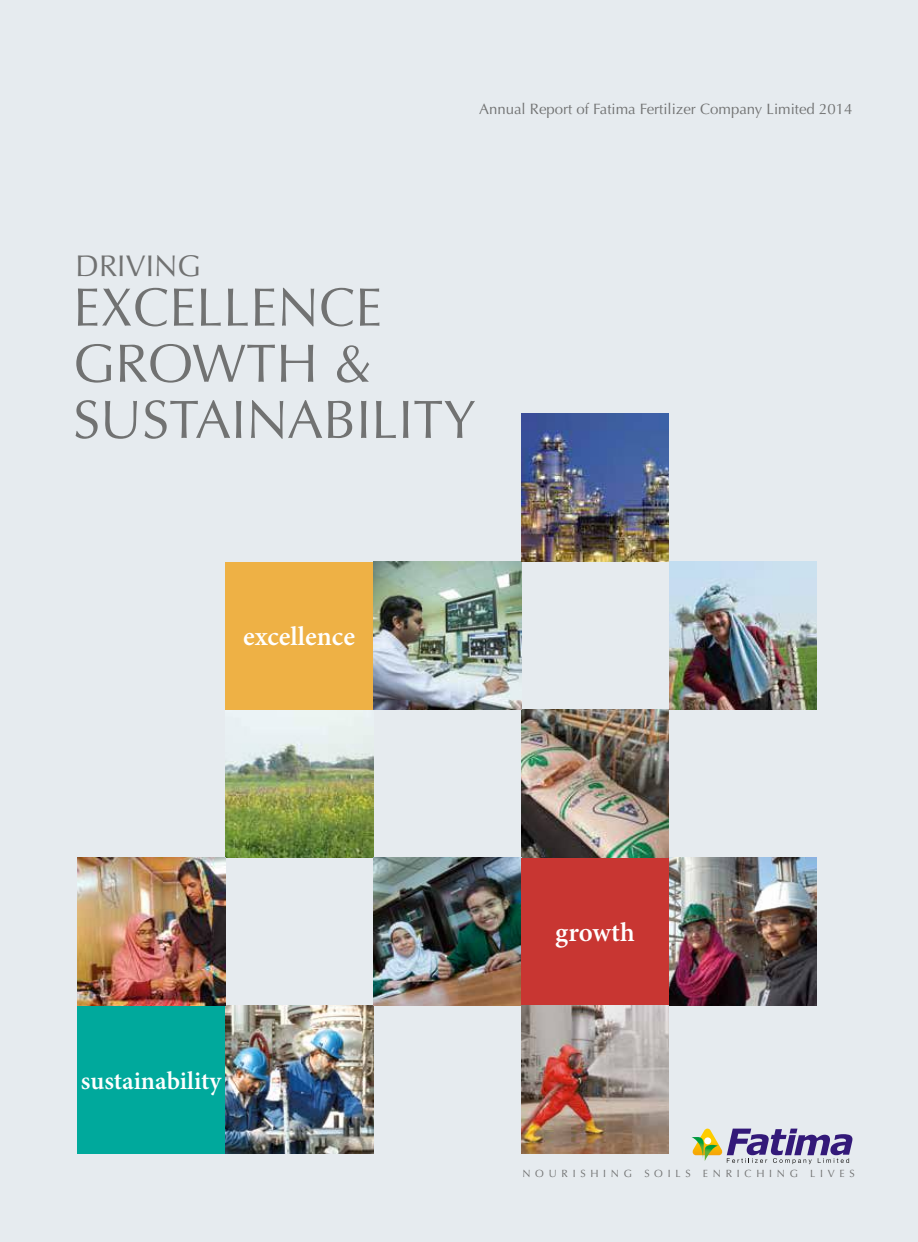
<style>
.page{position:relative;width:918px;height:1242px;background:#e6ebef}
.page>*{position:absolute;margin:0;border:0;box-sizing:border-box;transform-origin:0 0}
.t1{font:54px/56.1px "Optima";color:#717272}
.t2{font:30px "Optima";color:#717272}
.t3{font:600 27px "Minion Pro";color:#fff}
.t4{font:600 25.5px "Minion Pro";color:#fff}
.t5{font:15px "Optima";color:#717272}
.t6{font:10.5px "Optima";letter-spacing:.45em;color:#717272}
</style>
<div class="page">
<img style="left:669px;top:562px;width:148px;height:148px">
<img style="left:225px;top:1006px;width:148px;height:148px">
<img style="left:521px;top:710px;width:148px;height:148px">
<img style="left:225px;top:743px;width:148px;height:115px">
<img style="left:373px;top:858px;width:148px;height:148px">
<div style="left:225px;top:562px;width:148px;height:148px;background:#eeb145"></div>
<div style="left:521px;top:858px;width:148px;height:148px;background:#c83632"></div>
<div style="left:77px;top:1006px;width:148px;height:148px;background:#00a99c"></div>
<img style="left:669px;top:858px;width:148px;height:148px">
<img style="left:77px;top:858px;width:148px;height:148px">
<img style="left:373px;top:562px;width:148px;height:148px">
<img style="left:521px;top:414px;width:148px;height:148px">
<img style="left:521px;top:1006px;width:148px;height:148px">
<svg style="left:691px;top:1129px;width:161px;height:35px"></svg>
<p class="t5" style="left:479px;top:100px;width:375px">Annual Report of Fatima Fertilizer Company Limited 2014</p>
<h2 class="t2" style="left:76px;top:248px;width:127px">DRIVING</h2>
<h1 class="t1" style="left:73px;top:280px;width:405px">EXCELLENCE<br>GROWTH &amp;<br>SUSTAINABILITY</h1>
<h3 class="t3" style="left:243px;top:618px;width:113px">excellence</h3>
<h3 class="t4" style="left:81px;top:1063px;width:142px">sustainability</h3>
<h3 class="t3" style="left:555px;top:914px;width:81px">growth</h3>
<p class="t6" style="left:522px;top:1167px;width:334px">NOURISHING SOILS ENRICHING LIVES</p>
</div>
